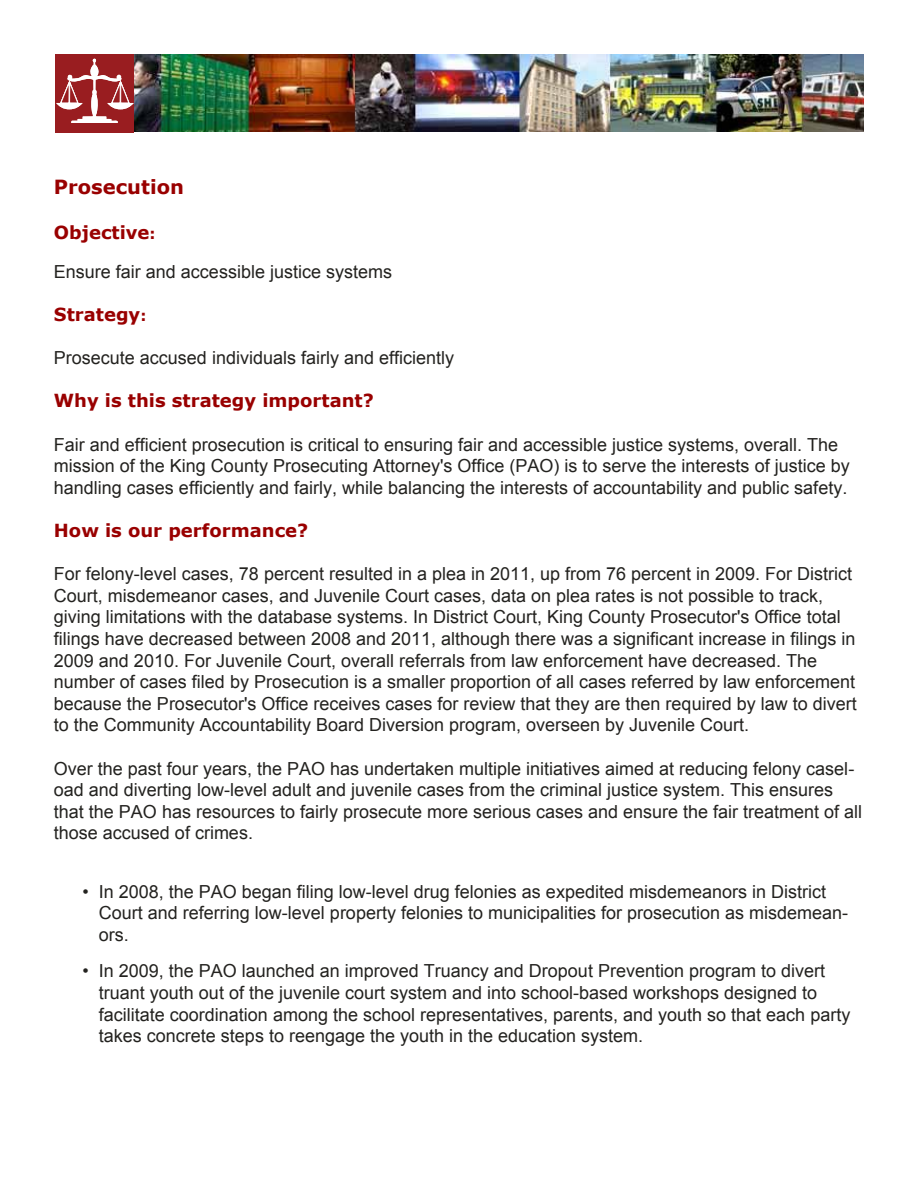
<style>
.page{position:relative;width:918px;height:1188px;background:#fff}
.page>*{position:absolute;margin:0;border:0;box-sizing:border-box;transform-origin:0 0}
.t1{font:700 19.5px "Verdana";color:#900}
.t2{font:18px/21.6px "Arial";color:#23221f}
.t3{font:700 18px "Verdana";color:#900}
.s1{font-size:15px}
</style>
<div class="page">
<img style="left:55px;top:54px;width:809px;height:78px">
<div style="left:56px;top:54px;width:78px;height:79px;background:#991d20"></div>
<svg style="left:56px;top:59px;width:78px;height:64px"></svg>
<p class="t1" style="left:54px;top:175px;width:132px">Prosecution</p>
<p class="t3" style="left:54px;top:221px;width:103px">Objective<span class="s1">:</span></p>
<p class="t2" style="left:54px;top:261px;width:340px">Ensure fair and accessible justice systems</p>
<p class="t3" style="left:54px;top:303px;width:94px">Strategy<span class="s1">:</span></p>
<p class="t2" style="left:54px;top:347px;width:402px">Prosecute accused individuals fairly and efficiently</p>
<p class="t3" style="left:54px;top:389px;width:321px">Why is this strategy important?</p>
<p class="t2" style="left:54px;top:434px;width:797px">Fair and efficient prosecution is critical to ensuring fair and accessible justice systems, overall. The mission of the King County Prosecuting Attorney's Office (PAO) is to serve the interests of justice by handling cases efficiently and fairly, while balancing the interests of accountability and public safety.</p>
<p class="t3" style="left:54px;top:519px;width:256px">How is our performance?</p>
<p class="t2" style="left:54px;top:563px;width:804px">For felony-level cases, 78 percent resulted in a plea in 2011, up from 76 percent in 2009. For District Court, misdemeanor cases, and Juvenile Court cases, data on plea rates is not possible to track, giving limitations with the database systems. In District Court, King County Prosecutor's Office total filings have decreased between 2008 and 2011, although there was a significant increase in filings in 2009 and 2010. For Juvenile Court, overall referrals from law enforcement have decreased. The number of cases filed by Prosecution is a smaller proportion of all cases referred by law enforcement because the Prosecutor's Office receives cases for review that they are then required by law to divert to the Community Accountability Board Diversion program, overseen by Juvenile Court.</p>
<p class="t2" style="left:54px;top:758px;width:810px">Over the past four years, the PAO has undertaken multiple initiatives aimed at reducing felony casel&shy;oad and diverting low-level adult and juvenile cases from the criminal justice system. This ensures that the PAO has resources to fairly prosecute more serious cases and ensure the fair treatment of all those accused of crimes.</p>
<p class="t2" style="left:99px;top:881px;width:751px;text-indent:-17px">• In 2008, the PAO began filing low-level drug felonies as expedited misdemeanors in District<br>Court and referring low-level property felonies to municipalities for prosecution as misdemean&shy;ors.</p>
<p class="t2" style="left:99px;top:960px;width:753px;text-indent:-17px">• In 2009, the PAO launched an improved Truancy and Dropout Prevention program to divert truant youth out of the juvenile court system and into school-based workshops designed to facilitate coordination among the school representatives, parents, and youth so that each party takes concrete steps to reengage the youth in the education system.</p>
</div>
